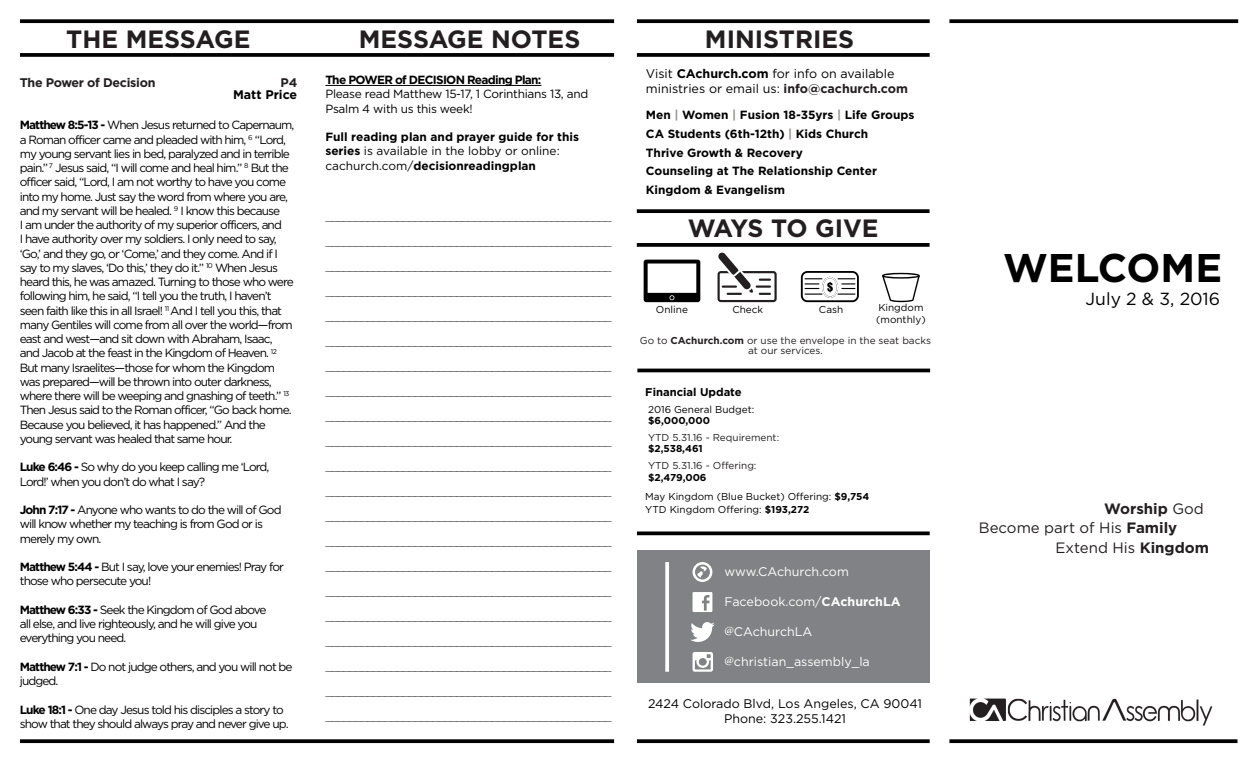
<style>
.page{position:relative;width:1260px;height:765px;background:#fff}
.page>*{position:absolute;margin:0;border:0;box-sizing:border-box;transform-origin:0 0}
.t1{font:700 40px "Gotham";color:#000}
.t2{font:700 25px "Gotham";color:#231f20}
.t3{font:700 25px "Gotham";letter-spacing:-.03em;color:#231f20}
.t4{font:17.5px "Gotham";color:#000}
.t5{font:15px "Gotham";color:#231f20}
.t6{font:700 15px "Gotham";color:#231f20}
.t7{font:12.5px/15px "Gotham";color:#000}
.t8{font:12.5px "Gotham";color:#fff}
.t9{font:700 12.5px "Gotham";letter-spacing:-.025em;color:#231f20}
.t10{font:700 12.5px "Gotham";color:#000}
.t11{font:11.88px/14.2px "Gotham";letter-spacing:-.075em;color:#000}
.t12{font:11.88px/25px "Gotham";color:#636366;text-align:justify}
.t13{font:700 11.88px/14.2px "Gotham";color:#000}
.t14{font:11.88px/14.2px "Gotham";letter-spacing:-.025em;color:#000}
.t15{font:700 11.88px "Gotham";letter-spacing:-.06em;color:#000}
.t16{font:700 11.25px "Gotham";color:#000}
.t17{font:10px "Gotham";color:#000}
.t18{font:10px/10px "Gotham";color:#231f20;text-align:center}
.t19{font:700 10px "Gotham";color:#000}
.s1{font-weight:700}
.s2{font-weight:400}
.s3{font-weight:700;color:#231f20}
.s4{color:#999190}
.s5{font-family:"Minion Pro"}
</style>
<div class="page">
<hr style="left:325px;top:85px;width:216px;height:1px;background:#000">
<svg style="left:20px;top:19px;width:594px;height:4px;background:#131313"></svg>
<svg style="left:637px;top:19px;width:293px;height:4px"></svg>
<svg style="left:949px;top:19px;width:289px;height:4px"></svg>
<svg style="left:20px;top:53px;width:594px;height:4px;background:#0f0f0f"></svg>
<svg style="left:20px;top:739px;width:594px;height:4px;background:#131313"></svg>
<svg style="left:637px;top:739px;width:293px;height:4px"></svg>
<svg style="left:949px;top:739px;width:288px;height:4px"></svg>
<svg style="left:637px;top:53px;width:293px;height:4px"></svg>
<div style="left:637px;top:550px;width:293px;height:133px;background:#808285"></div>
<svg style="left:637px;top:531px;width:293px;height:4px"></svg>
<svg style="left:665px;top:562px;width:4px;height:110px"></svg>
<svg style="left:690px;top:622px;width:25px;height:20px"></svg>
<svg style="left:693px;top:592px;width:19px;height:20px"></svg>
<svg style="left:693px;top:652px;width:20px;height:20px"></svg>
<svg style="left:693px;top:562px;width:19px;height:20px"></svg>
<img style="left:970px;top:698px;width:242px;height:28px">
<hr style="left:637px;top:369px;width:293px;height:3px;background:#000">
<svg style="left:717px;top:252px;width:60px;height:50px"></svg>
<svg style="left:801px;top:271px;width:58px;height:31px"></svg>
<svg style="left:882px;top:273px;width:38px;height:29px"></svg>
<svg style="left:644px;top:260px;width:56px;height:42px"></svg>
<svg style="left:637px;top:209px;width:293px;height:4px"></svg>
<svg style="left:637px;top:243px;width:293px;height:4px"></svg>
<p class="t2" style="left:66px;top:23px;width:186px">THE MESSAGE</p>
<p class="t2" style="left:359px;top:23px;width:223px">MESSAGE NOTES</p>
<p class="t2" style="left:705px;top:23px;width:151px">MINISTRIES</p>
<p class="t9" style="left:20px;top:74px;width:137px">The Power of Decision</p>
<p class="t9" style="left:280px;top:74px;width:18px">P4</p>
<p class="t10" style="left:233px;top:86px;width:66px">Matt Price</p>
<p class="t11" style="left:20px;top:118px;width:276px"><span class="s1">Matthew 8:5-13 -</span> When Jesus returned to Capernaum, a Roman officer came and pleaded with him, <sup>6</sup> “Lord, my young servant lies in bed, paralyzed and in terrible pain.” <sup>7</sup> Jesus said, “I will come and heal him.” <sup>8</sup> But the officer said, “Lord, I am not worthy to have you come into my home. Just say the word from where you are, and my servant will be healed. <sup>9</sup> I know this because<br>I am under the authority of my superior officers, and<br>I have authority over my soldiers. I only need to say, ‘Go,’ and they go, or ‘Come,’ and they come. And if I say to my slaves, ‘Do this,’ they do it.” <sup>10</sup> When Jesus heard this, he was amazed. Turning to those who were following him, he said, “I tell you the truth, I haven’t seen faith like this in all Israel! <sup>11</sup> And I tell you this, that many Gentiles will come from all over the world—from east and west—and sit down with Abraham, Isaac, and Jacob at the feast in the Kingdom of Heaven. <sup>12<br></sup>But many Israelites—those for whom the Kingdom was prepared—will be thrown into outer darkness, where there will be weeping and gnashing of teeth.” <sup>13<br></sup>Then Jesus said to the Roman officer, “Go back home.<br>Because you believed, it has happened.” And the young servant was healed that same hour.</p>
<p class="t11" style="left:20px;top:460px;width:251px"><span class="s1">Luke 6:46 -</span> So why do you keep calling me ‘Lord,<br>Lord!’ when you don’t do what I say?</p>
<p class="t11" style="left:20px;top:503px;width:263px"><span class="s1">John 7:17 -</span> Anyone who wants to do the will of God will know whether my teaching is from God or is merely my own.</p>
<p class="t11" style="left:20px;top:560px;width:266px"><span class="s1">Matthew 5:44 -</span> But I say, love your enemies! Pray for those who persecute you!</p>
<p class="t11" style="left:20px;top:602px;width:248px"><span class="s1">Matthew 6:33 -</span> Seek the Kingdom of God above all else, and live righteously, and he will give you everything you need.</p>
<p class="t11" style="left:20px;top:659px;width:274px"><span class="s1">Matthew 7:1 -</span> Do not judge others, and you will not be judged.</p>
<p class="t11" style="left:20px;top:702px;width:270px"><span class="s1">Luke 18:1 -</span> One day Jesus told his disciples a story to show that they should always pray and never give up.</p>
<p class="t15" style="left:325px;top:72px;width:218px">The POWER of DECISION Reading Plan:</p>
<p class="t14" style="left:325px;top:87px;width:264px">Please read Matthew 15-17, 1 Corinthians 13, and<br>Psalm 4 with us this week!</p>
<p class="t13" style="left:325px;top:130px;width:255px">Full reading plan and prayer guide for this series <span class="s2">is available in the lobby or online: cachurch.com/</span>decisionreadingplan</p>
<p class="t12" style="left:325px;top:203px;width:288px">________________________________________________ ________________________________________________ ________________________________________________ ________________________________________________ ________________________________________________ ________________________________________________ ________________________________________________ ________________________________________________ ________________________________________________ ________________________________________________ ________________________________________________ ________________________________________________ ________________________________________________ ________________________________________________ ________________________________________________ ________________________________________________ ________________________________________________ ________________________________________________ ________________________________________________ ________________________________________________ ________________________________________________</p>
<p class="t7" style="left:646px;top:66px;width:264px">Visit <span class="s1">CAchurch.com</span> for info on available ministries or email us: <span class="s3">info@cachurch.com</span></p>
<p class="t13" style="left:646px;top:108px;width:270px">Men <span class="s4">|</span> Women <span class="s4">|</span> Fusion 18-35yrs <span class="s4">|</span> Life Groups</p>
<p class="t13" style="left:646px;top:127px;width:224px">CA Students (6th-12th) <span class="s4">|</span> Kids Church</p>
<p class="t13" style="left:646px;top:145px;width:158px">Thrive Growth &amp; Recovery</p>
<p class="t13" style="left:646px;top:164px;width:232px">Counseling at The Relationship Center</p>
<p class="t13" style="left:646px;top:183px;width:141px">Kingdom &amp; Evangelism</p>
<p class="t3" style="left:688px;top:211px;width:193px">WAYS TO GIVE</p>
<p class="t17" style="left:656px;top:303px;width:34px">Online</p>
<p class="t17" style="left:732px;top:303px;width:32px">Check</p>
<p class="t17" style="left:819px;top:303px;width:26px">Cash</p>
<p class="t17" style="left:878px;top:301px;width:47px">Kingdom</p>
<p class="t17" style="left:876px;top:313px;width:51px">(monthly)</p>
<p class="t18" style="left:640px;top:335px;width:293px">Go to <span class="s1">CAchurch.com</span> or use the envelope in the seat backs at our services.</p>
<p class="t16" style="left:645px;top:384px;width:98px">Financial Update</p>
<p class="t17" style="left:648px;top:403px;width:108px">2016 General Budget:</p>
<p class="t19" style="left:648px;top:414px;width:64px">$6,000,000</p>
<p class="t18" style="left:648px;top:432px;width:133px">YTD 5.31.16 - Requirement:</p>
<p class="t19" style="left:648px;top:442px;width:56px">$2,538,461</p>
<p class="t18" style="left:648px;top:461px;width:110px">YTD 5.31.16 - Offering:</p>
<p class="t19" style="left:648px;top:470px;width:60px">$2,479,006</p>
<p class="t17" style="left:645px;top:491px;width:225px">May Kingdom (Blue Bucket) Offering: <span class="s1">$9,754</span></p>
<p class="t17" style="left:645px;top:503px;width:166px">YTD Kingdom Offering: <span class="s1">$193,272</span></p>
<p class="t8" style="left:725px;top:563px;width:126px">www.CAchurch.com</p>
<p class="t8" style="left:725px;top:593px;width:178px">Facebook.com/<span class="s1">CAchurchLA</span></p>
<p class="t8" style="left:725px;top:623px;width:89px"><span class="s5">@</span>CAchurchLA</p>
<p class="t8" style="left:725px;top:653px;width:147px"><span class="s5">@</span>christian_assembly_la</p>
<p class="t7" style="left:648px;top:696px;width:276px">2424 Colorado Blvd, Los Angeles, CA 90041</p>
<p class="t7" style="left:724px;top:711px;width:124px">Phone: 323.255.1421</p>
<p class="t1" style="left:1003px;top:241px;width:221px">WELCOME</p>
<p class="t4" style="left:1086px;top:288px;width:136px">July 2 &amp; 3, 2016</p>
<p class="t6" style="left:1104px;top:499px;width:101px">Worship <span class="s2">God</span></p>
<p class="t5" style="left:1055px;top:538px;width:155px">Extend His <span class="s1">Kingdom</span></p>
<p class="t5" style="left:979px;top:518px;width:200px">Become part of His <span class="s1">Family</span></p>
</div>
